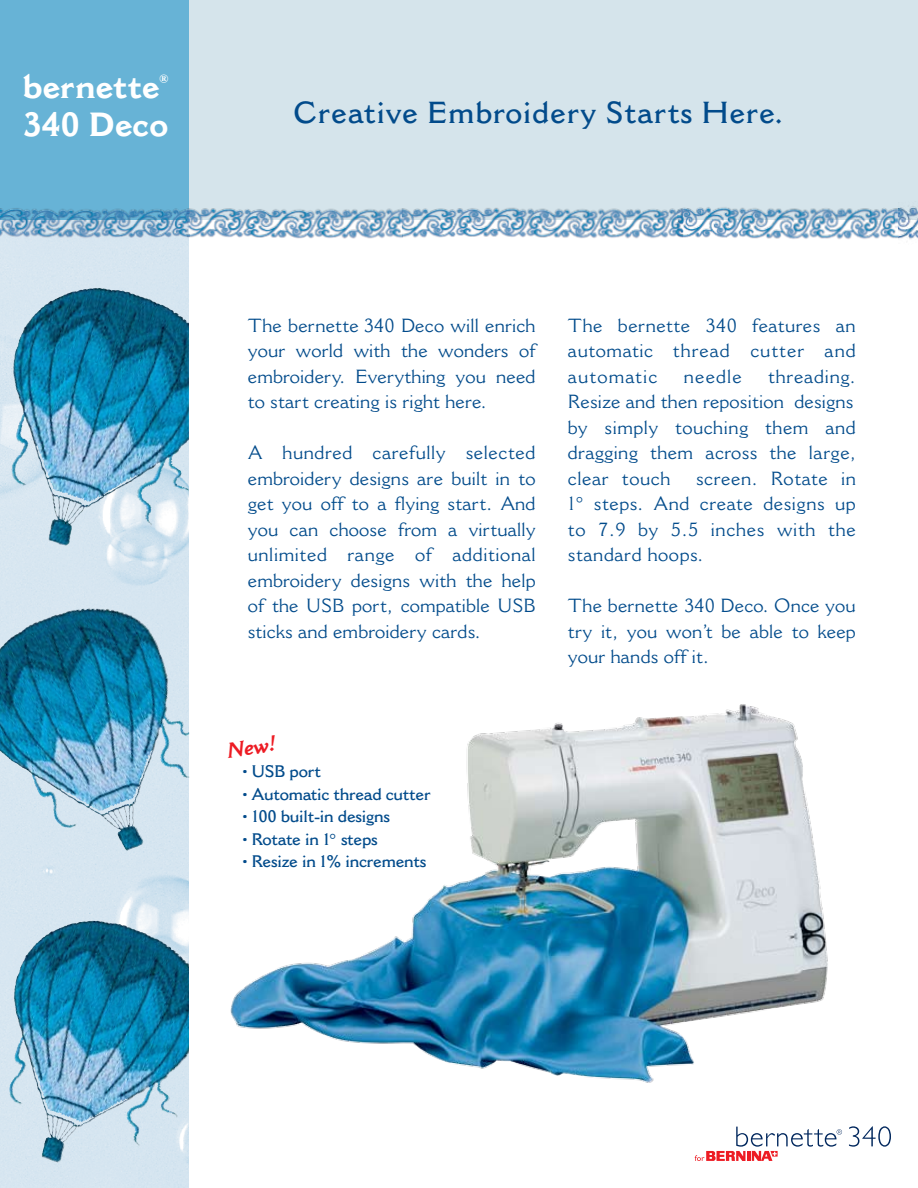
<style>
.page{position:relative;width:918px;height:1188px;background:#fff}
.page>*{position:absolute;margin:0;border:0;box-sizing:border-box;transform-origin:0 0}
.t1{font:700 33px "Cantoria";color:#fff}
.t2{font:600 30px "Cantoria";letter-spacing:.03em;color:#024b8b}
.t3{font:italic 700 21px "Cantoria";color:#ed1c24}
.t4{font:18.75px/25.5px "Cantoria";letter-spacing:.01em;color:#024b8b;text-align:justify}
.t5{font:600 16.5px "Cantoria";letter-spacing:-.015em;color:#024b8b}
.t6{font:700 12px "Cantoria";color:#fff}
</style>
<div class="page">
<img style="left:0;top:243px;width:189px;height:945px">
<div style="left:0;top:0;width:918px;height:220px;background:#d5e4eb"></div>
<div style="left:0;top:0;width:189px;height:220px;background:#67b3d6"></div>
<img style="left:189px;top:704px;width:639px;height:423px">
<img style="left:20px;top:417px;width:38px;height:118px">
<img style="left:34px;top:776px;width:90px;height:71px">
<img style="left:19px;top:1040px;width:32px;height:112px">
<svg style="left:849px;top:1126px;width:42px;height:21px"></svg>
<svg style="left:695px;top:1127px;width:147px;height:34px"></svg>
<img style="left:187px;top:207px;width:490px;height:37px">
<img style="left:0;top:207px;width:190px;height:36px">
<img style="left:677px;top:206px;width:241px;height:33px">
<h1 class="t1" style="left:23px;top:67px;width:138px">bernette</h1>
<p class="t6" style="left:160px;top:72px;width:10px">®</p>
<h1 class="t1" style="left:23px;top:104px;width:147px">340 Deco</h1>
<h2 class="t2" style="left:294px;top:94px;width:493px">Creative Embroidery Starts Here.</h2>
<p class="t4" style="left:248px;top:312px;width:289px">The bernette 340 Deco will enrich your world with the wonders of embroidery. Everything you need to start creating is right here.</p>
<p class="t4" style="left:248px;top:440px;width:289px">A hundred carefully selected embroidery designs are built in to get you off to a flying start. And you can choose from a virtually unlimited range of additional embroidery designs with the help of the USB port, compatible USB sticks and embroidery cards.</p>
<p class="t3" style="left:226px;top:739px;width:50px;rotate:-9deg">New!</p>
<p class="t5" style="left:242px;top:761px;width:81px">• USB port</p>
<p class="t5" style="left:242px;top:784px;width:190px">• Automatic thread cutter</p>
<p class="t5" style="left:242px;top:806px;width:149px">• 100 built-in designs</p>
<p class="t5" style="left:242px;top:829px;width:137px">• Rotate in 1° steps</p>
<p class="t5" style="left:242px;top:851px;width:186px">• Resize in 1% increments</p>
<p class="t4" style="left:568px;top:312px;width:289px">The bernette 340 features an automatic thread cutter and automatic</p>
<p class="t4" style="left:568px;top:363px;width:289px;text-align:left;text-indent:200px">threading.<br>Resize and then reposition designs by simply touching them and dragging them across the large, clear touch</p>
<p class="t4" style="left:684px;top:363px;width:59px">needle</p>
<p class="t4" style="left:568px;top:465px;width:289px;text-indent:128px">screen. Rotate in 1° steps. And create designs up to 7.9 by 5.5 inches with the standard hoops.</p>
<p class="t4" style="left:568px;top:593px;width:289px">The bernette 340 Deco. Once you try it, you won’t be able to keep your hands off it.</p>
</div>
